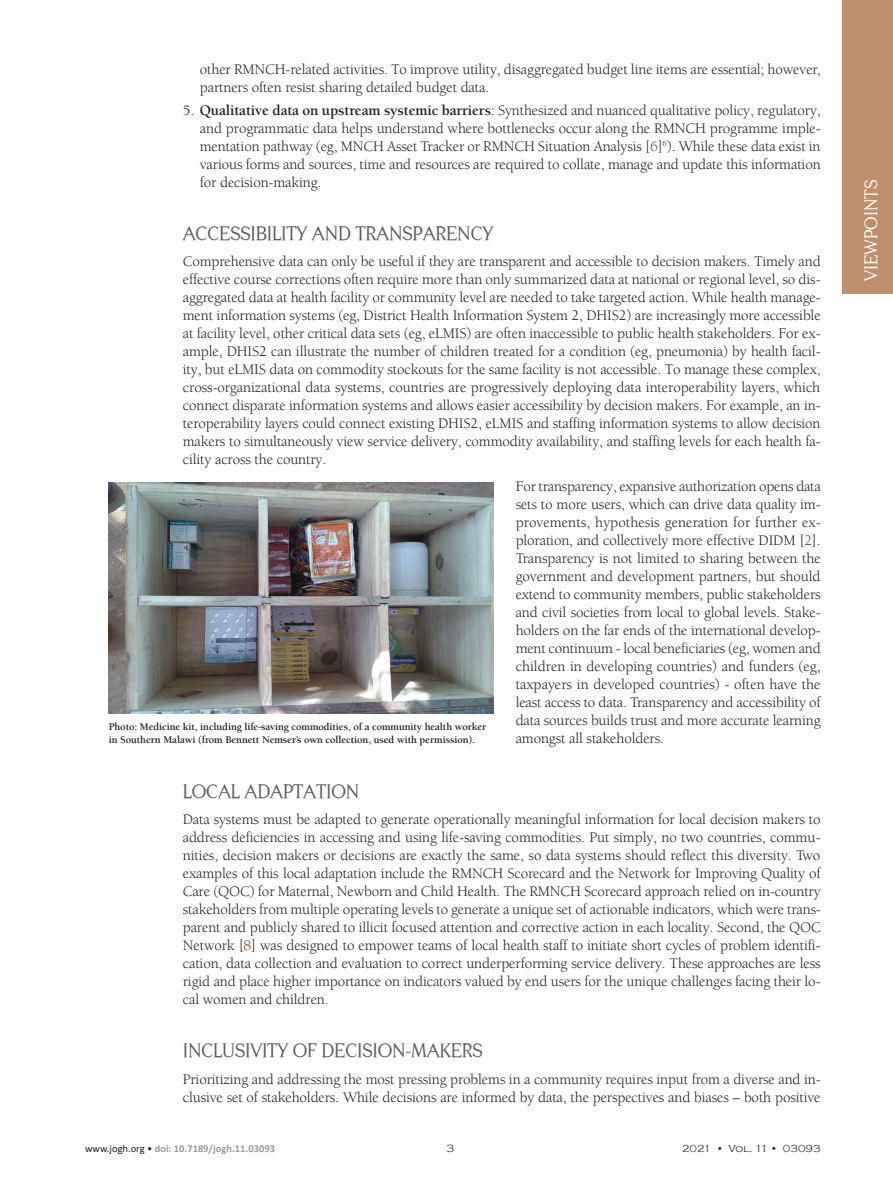
<style>
.page{position:relative;width:893px;height:1191px;background:#fff}
.page>*{position:absolute;margin:0;border:0;box-sizing:border-box;transform-origin:0 0}
.Podnaslovi_VIEW{font:19.5px "Centabel";letter-spacing:-.01em;color:#575e5c}
.t1{font:18px "Centabel";color:#fff}
.Tekst_Osnovni{font:15px/18px "Berkeley Std";letter-spacing:-.01em;color:#20231e;text-align:justify}
.t2{font:300 10.95px "Copperplate Gothic";color:#20231e}
.potpisi_slike_Photo{font:700 10.5px/12.6px "Berkeley Std";letter-spacing:-.01em;color:#20231e}
.t3{font:700 10.5px "Calibri";color:#959c9d}
.t4{font:300 10.5px "Copperplate Gothic";color:#20231e}
.s1{font-weight:700}
.s2{color:#8d3f1e}
.s3{font-weight:400;color:#20231e}
</style>
<div class="page">
<div style="left:842px;top:0;width:51px;height:293px;background:#bf8f6b"></div>
<img style="left:109px;top:483px;width:385px;height:231px">
<p class="Tekst_Osnovni" style="left:200px;top:61px;width:622px">other RMNCH-related activities. To improve utility, disaggregated budget line items are essential; however, partners often resist sharing detailed budget data.</p>
<p class="Tekst_Osnovni" style="left:200px;top:101px;width:622px;text-indent:-17px">5. <span class="s1">Qualitative data on upstream systemic barriers</span>: Synthesized and nuanced qualitative policy, regulatory, and programmatic data helps understand where bottlenecks occur along the RMNCH programme imple&shy;mentation pathway (eg, MNCH Asset Tracker or RMNCH Situation Analysis [<span class="s2">6</span>]<sup>6</sup>). While these data exist in various forms and sources, time and resources are required to collate, manage and update this information for decision-making.</p>
<p class="Podnaslovi_VIEW" style="left:183px;top:221px;width:312px">ACCESSIBILITY AND TRANSPARENCY</p>
<p class="Tekst_Osnovni" style="left:183px;top:253px;width:639px">Comprehensive data can only be useful if they are transparent and accessible to decision makers. Timely and effective course corrections often require more than only summarized data at national or regional level, so dis&shy;aggregated data at health facility or community level are needed to take targeted action. While health manage&shy;ment information systems (eg, District Health Information System 2, DHIS2) are increasingly more accessible at facility level, other critical data sets (eg, eLMIS) are often inaccessible to public health stakeholders. For ex&shy;ample, DHIS2 can illustrate the number of children treated for a condition (eg, pneumonia) by health facil&shy;ity, but eLMIS data on commodity stockouts for the same facility is not accessible. To manage these complex, cross-organizational data systems, countries are progressively deploying data interoperability layers, which connect disparate information systems and allows easier accessibility by decision makers. For example, an in&shy;teroperability layers could connect existing DHIS2, eLMIS and staffing information systems to allow decision makers to simultaneously view service delivery, commodity availability, and staffing levels for each health fa&shy;cility across the country.</p>
<p class="Tekst_Osnovni" style="left:516px;top:477px;width:307px">For transparency, expansive authorization opens data sets to more users, which can drive data quality im&shy;provements, hypothesis generation for further ex&shy;ploration, and collectively more effective DIDM [<span class="s2">2</span>].<br>Transparency is not limited to sharing between the government and development partners, but should extend to community members, public stakeholders and civil societies from local to global levels. Stake&shy;holders on the far ends of the international develop&shy;ment continuum - local beneficiaries (eg, women and children in developing countries) and funders (eg, taxpayers in developed countries) - often have the least access to data. Transparency and accessibility of data sources builds trust and more accurate learning amongst all stakeholders.</p>
<p class="Podnaslovi_VIEW" style="left:183px;top:779px;width:178px">LOCAL ADAPTATION</p>
<p class="Tekst_Osnovni" style="left:183px;top:811px;width:639px">Data systems must be adapted to generate operationally meaningful information for local decision makers to address deficiencies in accessing and using life-saving commodities. Put simply, no two countries, commu&shy;nities, decision makers or decisions are exactly the same, so data systems should reflect this diversity. Two examples of this local adaptation include the RMNCH Scorecard and the Network for Improving Quality of Care (QOC) for Maternal, Newborn and Child Health. The RMNCH Scorecard approach relied on in-country stakeholders from multiple operating levels to generate a unique set of actionable indicators, which were trans&shy;parent and publicly shared to illicit focused attention and corrective action in each locality. Second, the QOC Network [<span class="s2">8</span>] was designed to empower teams of local health staff to initiate short cycles of problem identifi&shy;cation, data collection and evaluation to correct underperforming service delivery. These approaches are less rigid and place higher importance on indicators valued by end users for the unique challenges facing their lo&shy;cal women and children.</p>
<p class="Podnaslovi_VIEW" style="left:183px;top:1039px;width:302px">INCLUSIVITY OF DECISION-MAKERS</p>
<p class="Tekst_Osnovni" style="left:183px;top:1070px;width:639px">Prioritizing and addressing the most pressing problems in a community requires input from a diverse and in&shy;clusive set of stakeholders. While decisions are informed by data, the perspectives and biases – both positive</p>
<p class="potpisi_slike_Photo" style="left:109px;top:721px;width:379px">Photo: Medicine kit, including life-saving commodities, of a community health worker in Southern Malawi (from Bennett Nemser’s own collection, used with permission).</p>
<p class="t3" style="left:85px;top:1141px;width:191px"><span class="s3">www.jogh.org •</span> doi: 10.7189/jogh.11.03093</p>
<p class="t2" style="left:447px;top:1142px;width:9px">3</p>
<p class="t4" style="left:682px;top:1142px;width:140px">2021 • Vol. 11 • 03093</p>
<p class="t1" style="left:860px;top:281px;width:103px;rotate:-90deg">VIEWPOINTS</p>
</div>
